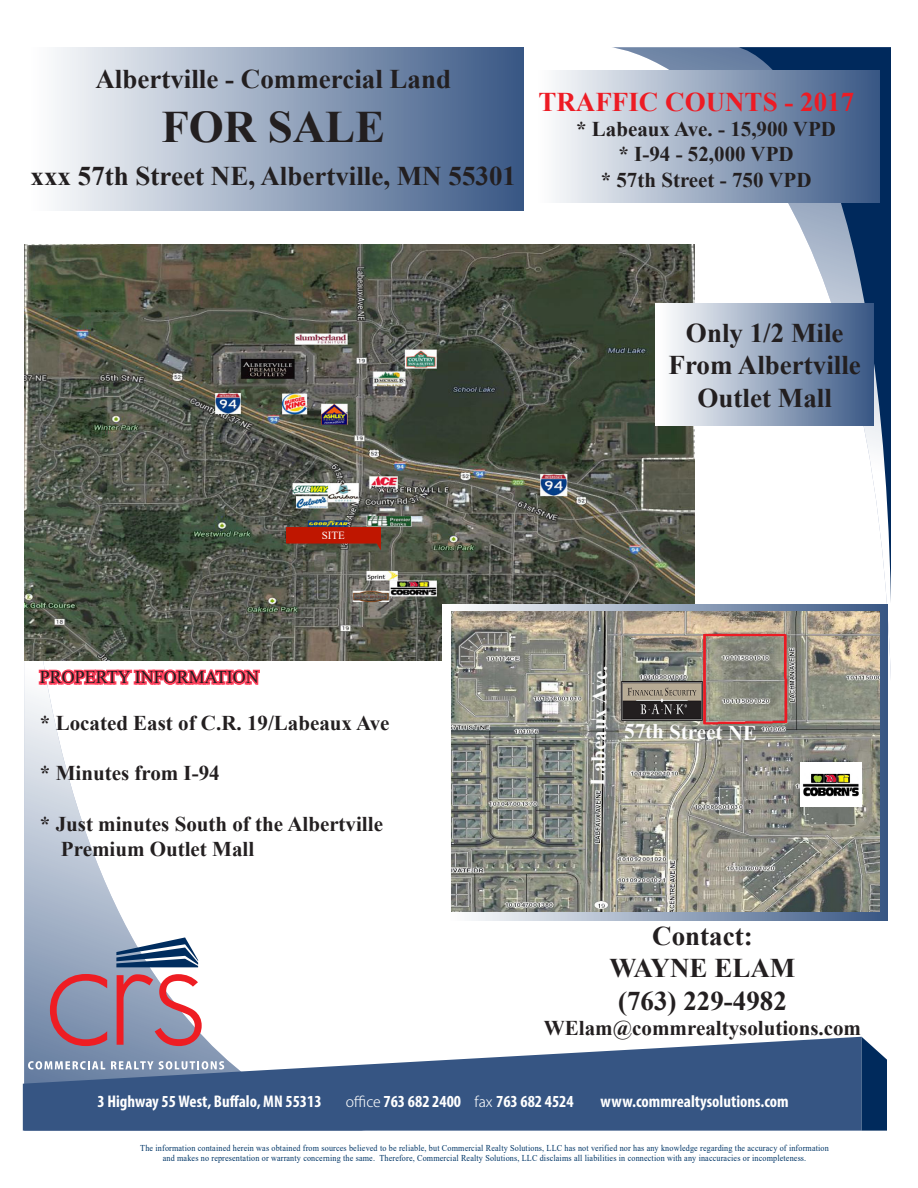
<style>
.page{position:relative;width:918px;height:1188px;background:#fff}
.page>*{position:absolute;margin:0;border:0;box-sizing:border-box;transform-origin:0 0}
.t1{font:700 45px "Times New Roman";color:#231f20}
.t2{font:700 27px "Times New Roman";color:#231f20}
.t3{font:700 27px "Times New Roman";color:#ed1b24}
.t4{font:700 21px "Times New Roman";color:#231f20}
.t5{font:700 21px "Times New Roman";color:#fcfcfc}
.t6{font:18px "Times New Roman";color:#231f20}
.t7{font:700 condensed 16.95px "Myriad Pro";color:#fff}
._04_Specs{font:10.95px "Times New Roman";color:#fff}
.t8{font:9px/10.5px "Times New Roman";letter-spacing:.02em;color:#003667;text-align:center;scale:.9 1}
.s1{font-family:"Koz Go Pro";font-weight:300;font-stretch:normal;font-size:14.1px}
</style>
<div class="page">
<svg style="left:611px;top:47px;width:280px;height:634px"></svg>
<svg style="left:738px;top:47px;width:153px;height:556px"></svg>
<svg style="left:24px;top:667px;width:180px;height:370px"></svg>
<svg style="left:23px;top:1037px;width:839px;height:94px;background:#597298"></svg>
<svg style="left:862px;top:1037px;width:25px;height:94px;background:#1f4470"></svg>
<div style="left:532px;top:70px;width:348px;height:132px;background:linear-gradient(to right,#fff,#385784)"></div>
<svg style="left:37px;top:661px;width:223px;height:37px"></svg>
<img style="left:24px;top:245px;width:670px;height:416px">
<div style="left:23px;top:47px;width:501px;height:164px;background:linear-gradient(to right,#fff,#385684)"></div>
<svg style="left:286px;top:527px;width:95px;height:23px"></svg>
<div style="left:286px;top:528px;width:94px;height:14px;background:#bf1600"></div>
<div style="left:442px;top:605px;width:445px;height:315px;background:linear-gradient(to right,#fff,#385684)"></div>
<img style="left:451px;top:611px;width:429px;height:301px">
<img style="left:801px;top:763px;width:61px;height:44px">
<img style="left:622px;top:681px;width:81px;height:40px">
<div style="left:656px;top:304px;width:218px;height:121px;background:linear-gradient(to right,#fff,#395785)"></div>
<svg style="left:116px;top:937px;width:82px;height:30px"></svg>
<svg style="left:28px;top:1061px;width:77px;height:9px"></svg>
<svg style="left:111px;top:1061px;width:113px;height:9px"></svg>
<svg style="left:50px;top:974px;width:57px;height:72px;background:#9d798f"></svg>
<svg style="left:117px;top:974px;width:85px;height:72px"></svg>
<p class="t2" style="left:95px;top:59px;width:357px">Albertville - Commercial Land</p>
<p class="t1" style="left:161px;top:94px;width:225px">FOR SALE</p>
<p class="t2" style="left:31px;top:156px;width:487px">xxx 57th Street NE, Albertville, MN 55301</p>
<p class="t3" style="left:538px;top:83px;width:317px">TRAFFIC COUNTS - 2017</p>
<p class="t4" style="left:576px;top:114px;width:261px">* Labeaux Ave. - 15,900 VPD</p>
<p class="t4" style="left:619px;top:139px;width:177px">* I-94 - 52,000 VPD</p>
<p class="t4" style="left:601px;top:164px;width:212px">* 57th Street - 750 VPD</p>
<p class="_04_Specs" style="left:322px;top:528px;width:25px">SITE</p>
<p class="t6" style="left:40px;top:664px;width:220px">PROPERTY INFORMATION</p>
<p class="t4" style="left:40px;top:708px;width:351px">* Located East of C.R. 19/Labeaux Ave</p>
<p class="t4" style="left:40px;top:758px;width:181px">* Minutes from I-94</p>
<p class="t4" style="left:40px;top:809px;width:345px">* Just minutes South of the Albertville</p>
<p class="t4" style="left:61px;top:834px;width:195px">Premium Outlet Mall</p>
<p class="t2" style="left:686px;top:314px;width:159px">Only 1/2 Mile</p>
<p class="t2" style="left:669px;top:346px;width:194px">From Albertville</p>
<p class="t2" style="left:698px;top:378px;width:136px">Outlet Mall</p>
<p class="t5" style="left:583px;top:786px;width:122px;rotate:-89deg">Labeaux Ave.</p>
<p class="t5" style="left:625px;top:716px;width:134px;rotate:1deg">57th Street NE</p>
<p class="t2" style="left:652px;top:916px;width:102px">Contact:</p>
<p class="t2" style="left:610px;top:949px;width:187px">WAYNE ELAM</p>
<p class="t2" style="left:618px;top:981px;width:170px">(763) 229-4982</p>
<p class="t4" style="left:544px;top:1013px;width:319px">WElam@commrealtysolutions.com</p>
<p class="t7" style="left:98px;top:1091px;width:226px">3 Highway 55 West, Buffalo, MN 55313</p>
<p class="t7" style="left:346px;top:1091px;width:229px"><span class="s1">office</span> 763 682 2400 <span class="s1">fax</span> 763 682 4524</p>
<p class="t7" style="left:601px;top:1091px;width:190px">www.commrealtysolutions.com</p>
<p class="t8" style="left:140px;top:1142px;width:767px">The information contained herein was obtained from sources believed to be reliable, but Commercial Realty Solutions, LLC has not verified nor has any knowledge regarding the accuracy of information and makes no representation or warranty concerning the same. Therefore, Commercial Realty Solutions, LLC disclaims all liabilities in connection with any inaccuracies or incompleteness.</p>
</div>
